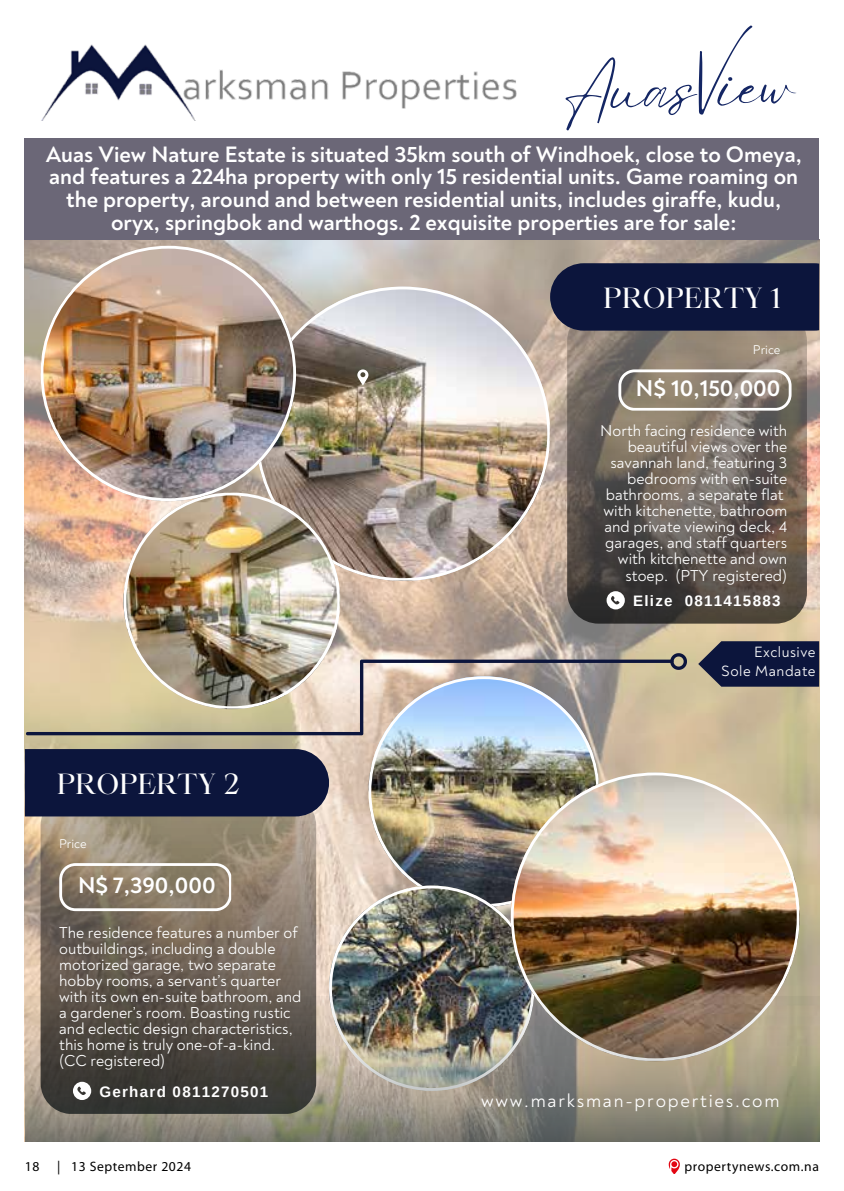
<style>
.page{position:relative;width:844px;height:1191px;background:#fff}
.page>*{position:absolute;margin:0;border:0;box-sizing:border-box;transform-origin:0 0}
.t1{font:62.48px "Eyesome Script";color:#142664}
.t2{font:27.82px "Maharlika";color:#fff}
.t3{font:700 23.28px "Noah";color:#fff}
.t4{font:700 22.75px/22.8px "Noah";color:#fff;text-align:center}
.t5{font:18.9px "Noah";letter-spacing:.095em;color:#fff}
.t6{font:16.1px/16.1px "Noah";color:#fff}
.t7{font:700 15.22px "Arimo";letter-spacing:.085em;color:#fff}
.t8{font:15.22px/18.9px "Noah";letter-spacing:.035em;color:#fff;text-align:right}
.t9{font:13.65px "Myriad Pro";letter-spacing:.04em;color:#000}
.t10{font:12.95px "Noah";color:#fff}
</style>
<div class="page">
<svg style="left:668px;top:1158px;width:11px;height:15px"></svg>
<img style="left:25px;top:239px;width:794px;height:902px">
<img style="left:567px;top:331px;width:239px;height:292px">
<div style="left:550px;top:263px;width:269px;height:68px;background:#0c153c"></div>
<img style="left:296px;top:287px;width:253px;height:293px">
<img style="left:41px;top:246px;width:255px;height:255px">
<img style="left:123px;top:492px;width:216px;height:167px">
<svg style="left:357px;top:369px;width:11px;height:16px"></svg>
<svg style="left:618px;top:369px;width:173px;height:41px;background:#9b9084"></svg>
<img style="left:368px;top:735px;width:230px;height:150px">
<img style="left:329px;top:885px;width:181px;height:111px">
<img style="left:510px;top:772px;width:289px;height:224px">
<img style="left:41px;top:816px;width:275px;height:180px">
<div style="left:25px;top:749px;width:304px;height:67px;background:#0c153c"></div>
<svg style="left:59px;top:863px;width:172px;height:48px;background:#998d7b"></svg>
<img style="left:26px;top:996px;width:793px;height:145px">
<svg style="left:26px;top:659px;width:647px;height:76px;background:#b8b4a8"></svg>
<svg style="left:670px;top:653px;width:16px;height:17px"></svg>
<svg style="left:698px;top:641px;width:121px;height:45px;background:#202645"></svg>
<img style="left:41px;top:44px;width:476px;height:76px">
<svg style="left:606px;top:591px;width:18px;height:18px"></svg>
<div style="left:25px;top:138px;width:794px;height:101px;background:#6b6777"></div>
<svg style="left:73px;top:1081px;width:18px;height:19px"></svg>
<h1 class="t1" style="left:561px;top:49px;width:233px;rotate:-1deg">AuasView</h1>
<p class="t4" style="left:46px;top:143px;width:757px">Auas View Nature Estate is situated 35km south of Windhoek, close to Omeya, and features a 224ha property with only 15 residential units. Game roaming on the property, around and between residential units, includes giraffe, kudu, oryx, springbok and warthogs. 2 exquisite properties are for sale:</p>
<h2 class="t2" style="left:603px;top:280px;width:178px">PROPERTY 1</h2>
<p class="t10" style="left:752px;top:342px;width:29px">Price</p>
<h3 class="t3" style="left:635px;top:373px;width:146px">N$ 10,150,000</h3>
<p class="t6" style="left:600px;top:422px;width:188px;text-align:right">North facing residence with beautiful views over the savannah land, featuring 3 bedrooms with en-suite bathrooms, a separate flat with kitchenette, bathroom and private viewing deck, 4 garages, and staff quarters with kitchenette and own stoep. (PTY registered)</p>
<p class="t7" style="left:633px;top:590px;width:149px">Elize 0811415883</p>
<h2 class="t2" style="left:57px;top:766px;width:184px">PROPERTY 2</h2>
<p class="t10" style="left:59px;top:836px;width:29px">Price</p>
<h3 class="t3" style="left:78px;top:870px;width:139px">N$ 7,390,000</h3>
<p class="t6" style="left:59px;top:924px;width:244px">The residence features a number of outbuildings, including a double motorized garage, two separate hobby rooms, a servant’s quarter with its own en-suite bathroom, and a gardener’s room. Boasting rustic and eclectic design characteristics, this home is truly one-of-a-kind. (CC registered)</p>
<p class="t7" style="left:99px;top:1080px;width:170px">Gerhard 0811270501</p>
<p class="t8" style="left:721px;top:643px;width:96px">Exclusive<br>Sole Mandate</p>
<p class="t5" style="left:481px;top:1089px;width:300px">www.marksman-properties.com</p>
<p class="t9" style="left:25px;top:1158px;width:16px">18</p>
<p class="t9" style="left:57px;top:1158px;width:135px">| 13 September 2024</p>
<p class="t9" style="left:684px;top:1158px;width:136px">propertynews.com.na</p>
</div>
